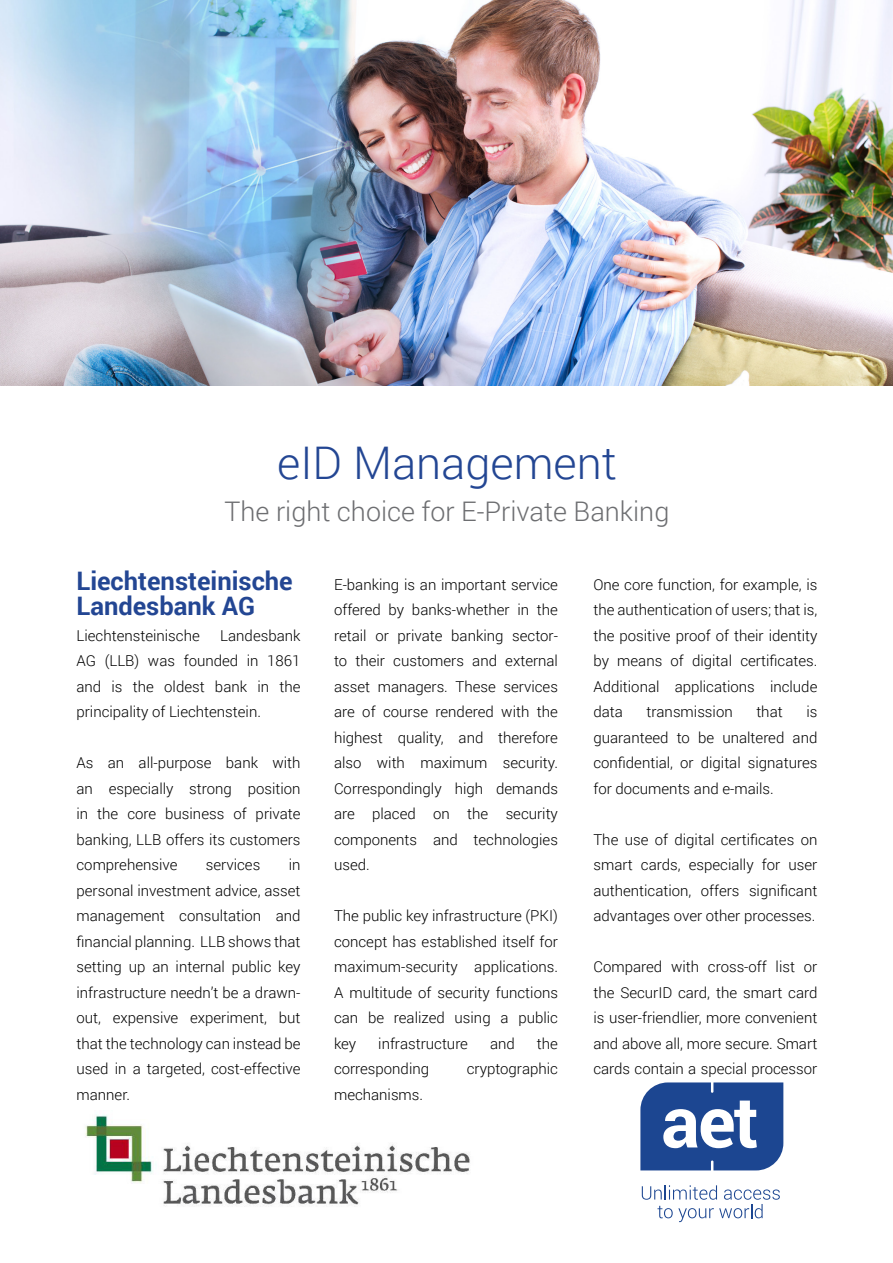
<style>
.page{position:relative;width:893px;height:1263px;background:#fff}
.page>*{position:absolute;margin:0;border:0;box-sizing:border-box;transform-origin:0 0}
.t1{font:300 45px "Roboto";color:#234693}
.t2{font:300 27px "Roboto";color:#6d6e71}
.t3{font:700 25.5px/25.5px "Roboto";color:#234693}
.t4{font:300 15px/25.5px "Roboto";color:#000;text-align:justify}
</style>
<div class="page">
<img style="left:0;top:0;width:893px;height:386px">
<svg style="left:640px;top:1082px;width:143px;height:88px"></svg>
<svg style="left:642px;top:1185px;width:138px;height:37px"></svg>
<img style="left:85px;top:1115px;width:385px;height:91px">
<h1 class="t1" style="left:277px;top:432px;width:341px">eID Management</h1>
<h2 class="t2" style="left:225px;top:493px;width:446px">The right choice for E-Private Banking</h2>
<h3 class="t3" style="left:77px;top:567px;width:218px">Liechtensteinische<br>Landesbank AG</h3>
<p class="t4" style="left:77px;top:622px;width:125px">Liechtensteinische</p>
<p class="t4" style="left:77px;top:622px;width:225px;text-indent:144px">Landesbank AG (LLB) was founded in 1861 and is the oldest bank in the principality of Liechtenstein.</p>
<p class="t4" style="left:77px;top:749px;width:225px">As an all-purpose bank with an especially strong position in the core business of private banking, LLB offers its customers comprehensive</p>
<p class="t4" style="left:77px;top:851px;width:225px;text-indent:212px">in personal investment advice, asset management consultation and financial planning. LLB shows that setting up an internal public key infrastructure needn’t be a drawn&shy;out, expensive experiment, but that the technology can instead be used in a targeted, cost-effective manner.</p>
<p class="t4" style="left:206px;top:851px;width:56px">services</p>
<p class="t4" style="left:334px;top:571px;width:225px">E-banking is an important service offered by banks-whether in the retail or private banking sector&shy;to their customers and external asset managers. These services are of course rendered with the highest quality, and therefore also with maximum security.<br>Correspondingly high demands are placed on the security components and technologies used.</p>
<p class="t4" style="left:334px;top:902px;width:225px">The public key infrastructure (PKI) concept has established itself for maximum-security applications.<br>A multitude of security functions can be realized using a public key</p>
<p class="t4" style="left:378px;top:1030px;width:91px">infrastructure</p>
<p class="t4" style="left:490px;top:1030px;width:26px">and</p>
<p class="t4" style="left:537px;top:1030px;width:23px">the</p>
<p class="t4" style="left:334px;top:1055px;width:97px">corresponding</p>
<p class="t4" style="left:467px;top:1055px;width:93px">cryptographic</p>
<p class="t4" style="left:334px;top:1081px;width:91px">mechanisms.</p>
<p class="t4" style="left:593px;top:571px;width:225px">One core function, for example, is the authentication of users; that is, the positive proof of their identity by means of digital certificates.<br>Additional applications include data</p>
<p class="t4" style="left:593px;top:698px;width:225px;text-indent:213px">is guaranteed to be unaltered and confidential, or digital signatures for documents and e-mails.</p>
<p class="t4" style="left:593px;top:826px;width:225px">The use of digital certificates on smart cards, especially for user authentication, offers significant advantages over other processes.</p>
<p class="t4" style="left:593px;top:953px;width:225px">Compared with cross-off list or the SecurID card, the smart card is user-friendlier, more convenient and above all, more secure. Smart cards contain a special processor</p>
<p class="t4" style="left:646px;top:698px;width:88px">transmission</p>
<p class="t4" style="left:756px;top:698px;width:28px">that</p>
</div>
